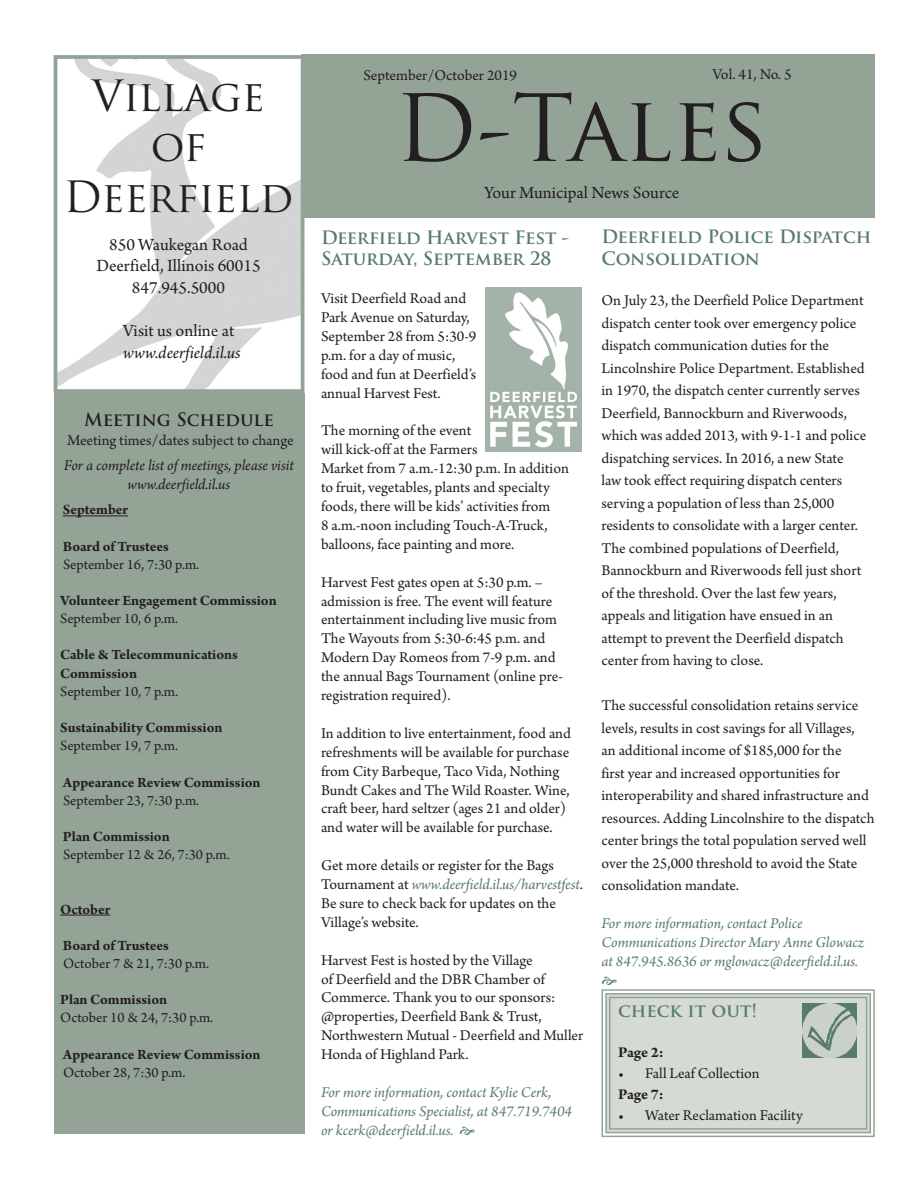
<style>
.page{position:relative;width:918px;height:1188px;background:#fff}
.page>*{position:absolute;margin:0;border:0;box-sizing:border-box;transform-origin:0 0}
.t1{font:90px "Trajan Pro";color:#231f20}
.t2{font:42px/50.4px "Trajan Pro";color:#231f20;text-align:center}
.t3{font:18px/21.6px "Arno Pro";color:#231f20;text-align:center}
.t4{font:700 18px/21.6px "Trajan Pro";letter-spacing:-.005em;color:#587c68}
.t5{font:italic 18px "Arno Pro";color:#231f20}
.t6{font:700 18px "Trajan Pro";color:#231f20}
.t7{font:15.75px/18.9px "Arno Pro";color:#231f20}
.t8{font:italic 15.75px/18.9px "Arno Pro";letter-spacing:-.005em;color:#587c68}
.t9{font:italic 15.75px/18.9px "Arno Pro";color:#231f20;text-align:center}
.t10{font:700 15.75px "Arno Pro";letter-spacing:-.015em;color:#231f20}
.t11{font:700 15px/18.1px "Arno Pro";letter-spacing:-.005em;color:#231f20}
.t12{font:15px "Arno Pro";letter-spacing:-.005em;color:#231f20}
.s1{font-style:italic;color:#587c68}
</style>
<div class="page">
<div style="left:302px;top:55px;width:573px;height:163px;background:#93a497"></div>
<div style="left:54px;top:393px;width:250px;height:741px;background:#93a497"></div>
<img style="left:59px;top:60px;width:240px;height:328px">
<div style="left:54px;top:55px;width:250px;height:338px;border:4px solid #93a497"></div>
<hr style="left:63px;top:516px;width:65px;height:1px;background:#231f20">
<hr style="left:60px;top:915px;width:50px;height:1px;background:#231f20">
<img style="left:486px;top:287px;width:96px;height:164px">
<svg style="left:601px;top:989px;width:274px;height:149px;background:#ced5ce"></svg>
<h2 class="t2" style="left:63px;top:70px;width:232px">Village of<br>Deerfield</h2>
<p class="t3" style="left:96px;top:234px;width:166px">850 Waukegan Road<br>Deerfield, Illinois 60015<br>847.945.5000</p>
<p class="t3" style="left:123px;top:321px;width:113px">Visit us online at</p>
<p class="t5" style="left:123px;top:342px;width:119px">www.deerfield.il.us</p>
<p class="t6" style="left:84px;top:408px;width:191px">Meeting Schedule</p>
<p class="t7" style="left:67px;top:431px;width:228px">Meeting times/dates subject to change</p>
<p class="t9" style="left:64px;top:457px;width:231px">For a complete list of meetings, please visit www.deerfield.il.us</p>
<p class="t11" style="left:63px;top:502px;width:67px">September</p>
<p class="t11" style="left:63px;top:538px;width:107px">Board of Trustees</p>
<p class="t12" style="left:63px;top:556px;width:138px">September 16, 7:30 p.m.</p>
<p class="t11" style="left:60px;top:592px;width:218px">Volunteer Engagement Commission</p>
<p class="t12" style="left:60px;top:610px;width:119px">September 10, 6 p.m.</p>
<p class="t11" style="left:60px;top:647px;width:179px">Cable &amp; Telecommunications<br>Commission</p>
<p class="t12" style="left:60px;top:683px;width:119px">September 10, 7 p.m.</p>
<p class="t11" style="left:60px;top:719px;width:164px">Sustainability Commission</p>
<p class="t12" style="left:60px;top:737px;width:119px">September 19, 7 p.m.</p>
<p class="t11" style="left:63px;top:774px;width:199px">Appearance Review Commission</p>
<p class="t12" style="left:63px;top:792px;width:138px">September 23, 7:30 p.m.</p>
<p class="t11" style="left:63px;top:828px;width:108px">Plan Commission</p>
<p class="t12" style="left:63px;top:846px;width:168px">September 12 &amp; 26, 7:30 p.m.</p>
<p class="t11" style="left:60px;top:901px;width:52px">October</p>
<p class="t11" style="left:63px;top:937px;width:107px">Board of Trustees</p>
<p class="t12" style="left:63px;top:955px;width:147px">October 7 &amp; 21, 7:30 p.m.</p>
<p class="t11" style="left:60px;top:991px;width:108px">Plan Commission</p>
<p class="t12" style="left:60px;top:1009px;width:155px">October 10 &amp; 24, 7:30 p.m.</p>
<p class="t11" style="left:63px;top:1046px;width:199px">Appearance Review Commission</p>
<p class="t12" style="left:63px;top:1064px;width:124px">October 28, 7:30 p.m.</p>
<p class="t7" style="left:363px;top:66px;width:155px">September/October 2019</p>
<p class="t7" style="left:713px;top:66px;width:81px">Vol. 41, No. 5</p>
<h1 class="t1" style="left:394px;top:71px;width:376px">D-Tales</h1>
<p class="t3" style="left:484px;top:182px;width:197px">Your Municipal News Source</p>
<p class="t4" style="left:321px;top:227px;width:250px">Deerfield Harvest Fest -<br>Saturday, September 28</p>
<p class="t7" style="left:321px;top:290px;width:157px">Visit Deerfield Road and<br>Park Avenue on Saturday,<br>September 28 from 5:30-9 p.m. for a day of music, food and fun at Deerfield’s annual Harvest Fest.</p>
<p class="t7" style="left:321px;top:422px;width:250px">The morning of the event<br>will kick-off at the Farmers<br>Market from 7 a.m.-12:30 p.m. In addition to fruit, vegetables, plants and specialty foods, there will be kids’ activities from<br>8 a.m.-noon including Touch-A-Truck, balloons, face painting and more.</p>
<p class="t7" style="left:321px;top:573px;width:243px">Harvest Fest gates open at 5:30 p.m. – admission is free. The event will feature entertainment including live music from The Wayouts from 5:30-6:45 p.m. and Modern Day Romeos from 7-9 p.m. and the annual Bags Tournament (online pre&shy;registration required).</p>
<p class="t7" style="left:321px;top:725px;width:252px">In addition to live entertainment, food and refreshments will be available for purchase from City Barbeque, Taco Vida, Nothing Bundt Cakes and The Wild Roaster. Wine, craft beer, hard seltzer (ages 21 and older) and water will be available for purchase.</p>
<p class="t7" style="left:321px;top:857px;width:264px">Get more details or register for the Bags Tournament at <span class="s1">www.deerfield.il.us/harvestfest</span>.<br>Be sure to check back for updates on the Village’s website.</p>
<p class="t7" style="left:321px;top:951px;width:264px">Harvest Fest is hosted by the Village<br>of Deerfield and the DBR Chamber of Commerce. Thank you to our sponsors: @properties, Deerfield Bank &amp; Trust, Northwestern Mutual - Deerfield and Muller Honda of Highland Park.</p>
<p class="t8" style="left:321px;top:1084px;width:253px">For more information, contact Kylie Cerk,<br>Communications Specialist, at 847.719.7404 or kcerk@deerfield.il.us.</p>
<p class="t4" style="left:602px;top:226px;width:271px">Deerfield Police Dispatch<br>Consolidation</p>
<p class="t7" style="left:602px;top:290px;width:266px;line-height:22.5px">On July 23, the Deerfield Police Department dispatch center took over emergency police dispatch communication duties for the Lincolnshire Police Department. Established in 1970, the dispatch center currently serves Deerfield, Bannockburn and Riverwoods, which was added 2013, with 9-1-1 and police dispatching services. In 2016, a new State law took effect requiring dispatch centers serving a population of less than 25,000 residents to consolidate with a larger center.<br>The combined populations of Deerfield, Bannockburn and Riverwoods fell just short of the threshold. Over the last few years, appeals and litigation have ensued in an attempt to prevent the Deerfield dispatch center from having to close.</p>
<p class="t7" style="left:602px;top:695px;width:274px;line-height:22.5px">The successful consolidation retains service levels, results in cost savings for all Villages,<br>an additional income of $185,000 for the<br>first year and increased opportunities for interoperability and shared infrastructure and resources. Adding Lincolnshire to the dispatch center brings the total population served well over the 25,000 threshold to avoid the State consolidation mandate.</p>
<p class="t8" style="left:602px;top:915px;width:264px">For more information, contact Police<br>Communications Director Mary Anne Glowacz at 847.945.8636 or mglowacz@deerfield.il.us.</p>
<p class="t4" style="left:618px;top:1000px;width:140px">check it out!</p>
<p class="t10" style="left:618px;top:1043px;width:47px">Page 2:</p>
<p class="t7" style="left:618px;top:1065px;width:143px">• Fall Leaf Collection</p>
<p class="t10" style="left:618px;top:1085px;width:47px">Page 7:</p>
<p class="t7" style="left:618px;top:1107px;width:186px">• Water Reclamation Facility</p>
</div>
